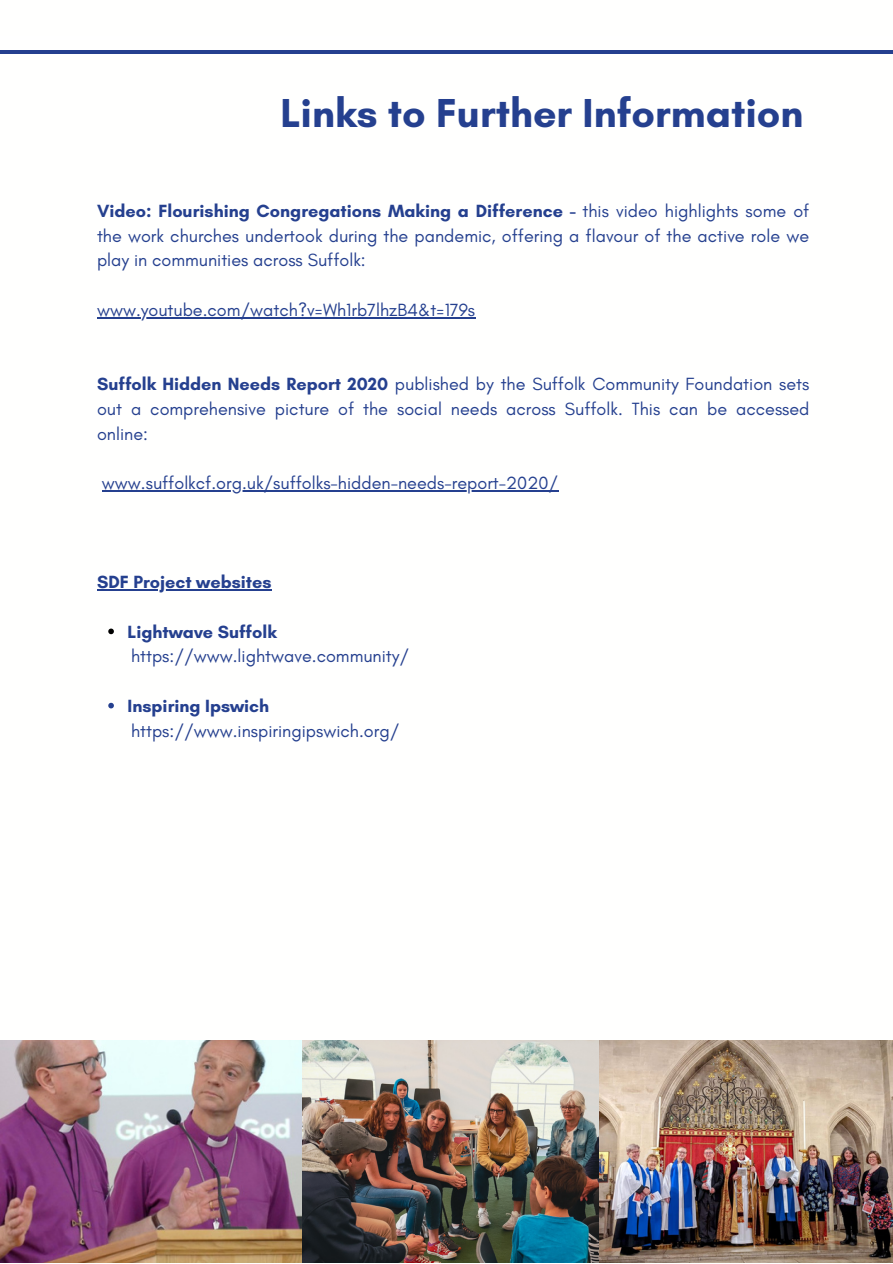
<style>
.page{position:relative;width:893px;height:1264px;background:#fff}
.page>*{position:absolute;margin:0;border:0;box-sizing:border-box;transform-origin:0 0}
.t1{font:700 41.25px "Glacial Indifference";color:#25408f}
.t2{font:18px/24.8px "Glacial Indifference";color:#25408f;text-align:justify}
.t3{font:700 18px "Glacial Indifference";color:#25408f}
.s1{font-weight:700}
</style>
<div class="page">
<img style="left:0;top:1040px;width:303px;height:222px">
<img style="left:303px;top:1040px;width:589px;height:222px">
<hr style="left:0;top:50px;width:892px;height:4px;background:#25408f">
<svg style="left:108px;top:628px;width:6px;height:6px"></svg>
<svg style="left:108px;top:702px;width:6px;height:6px"></svg>
<hr style="left:97px;top:317px;width:378px;height:1px;background:#25408f">
<hr style="left:102px;top:490px;width:456px;height:1px;background:#25408f">
<hr style="left:97px;top:589px;width:174px;height:1px;background:#25408f">
<h1 class="t1" style="left:280px;top:88px;width:524px">Links to Further Information</h1>
<p class="t2" style="left:97px;top:198px;width:713px"><span class="s1">Video: Flourishing Congregations Making a Difference -</span> this video highlights some of the work churches undertook during the pandemic, offering a flavour of the active role we play in communities across Suffolk:</p>
<p class="t2" style="left:97px;top:297px;width:379px">www.youtube.com/watch?v=Wh1rb7lhzB4&amp;t=179s</p>
<p class="t2" style="left:97px;top:371px;width:714px"><span class="s1">Suffolk Hidden Needs Report 2020</span> published by the Suffolk Community Foundation sets out a comprehensive picture of the social needs across Suffolk. This can be accessed online:</p>
<p class="t2" style="left:102px;top:470px;width:458px">www.suffolkcf.org.uk/suffolks-hidden-needs-report-2020/</p>
<p class="t3" style="left:97px;top:571px;width:176px">SDF Project websites</p>
<p class="t3" style="left:128px;top:620px;width:151px">Lightwave Suffolk</p>
<p class="t2" style="left:131px;top:643px;width:279px">https://www.lightwave.community/</p>
<p class="t3" style="left:128px;top:694px;width:143px">Inspiring Ipswich</p>
<p class="t2" style="left:131px;top:718px;width:270px">https://www.inspiringipswich.org/</p>
</div>
